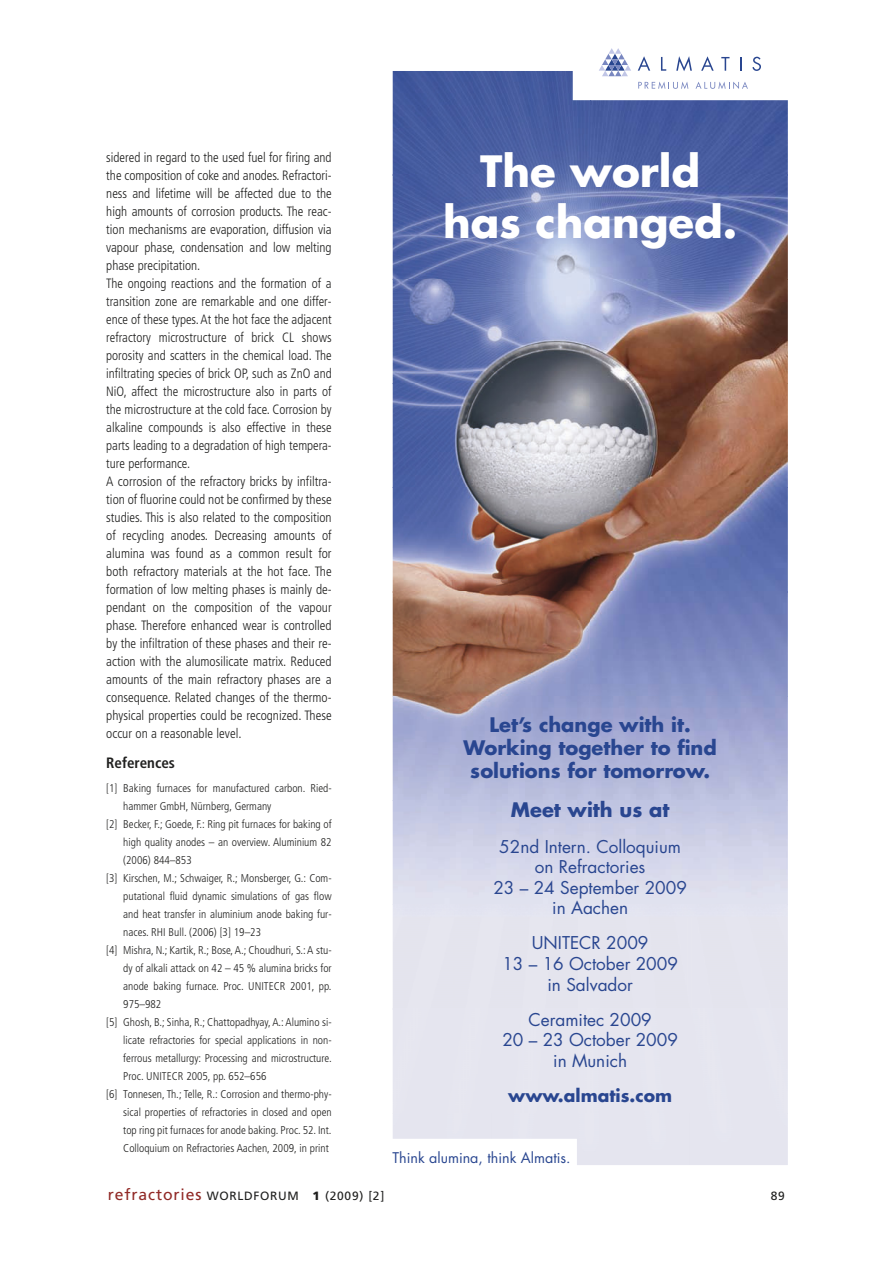
<style>
.page{position:relative;width:893px;height:1263px;background:#fff}
.page>*{position:absolute;margin:0;border:0;box-sizing:border-box;transform-origin:0 0}
.t1{font:700 42px/50.4px "Futura";color:#fff;text-align:center}
.t2{font:700 19.5px/23.4px "Futura";color:#294690;text-align:center}
.t3{font:17.1px/20.5px "Futura";color:#294690;text-align:center}
.t4{font:700 17.1px "Futura";color:#294690}
.t5{font:700 condensed 15px "Frutiger";color:#20201f}
.t6{font:14.25px "Futura";color:#294690}
.t7{font:300 condensed 13.5px/18px "Frutiger";color:#20201f}
.t8{font:12px "Frutiger";letter-spacing:.055em;color:#20201f}
.t9{font:300 condensed 11.25px "Frutiger";color:#20201f}
.s1{font-size:15.75px;color:#912a27}
.s2{font-weight:900}
</style>
<div class="page">
<img style="left:392px;top:71px;width:198px;height:1042px">
<img style="left:590px;top:100px;width:198px;height:1013px">
<svg style="left:661px;top:57px;width:5px;height:14px"></svg>
<svg style="left:676px;top:56px;width:16px;height:15px"></svg>
<svg style="left:701px;top:56px;width:13px;height:15px"></svg>
<svg style="left:721px;top:57px;width:8px;height:14px"></svg>
<svg style="left:740px;top:57px;width:1px;height:14px"></svg>
<svg style="left:752px;top:57px;width:9px;height:14px"></svg>
<svg style="left:638px;top:56px;width:12px;height:15px"></svg>
<svg style="left:638px;top:82px;width:50px;height:7px"></svg>
<svg style="left:695px;top:82px;width:53px;height:7px"></svg>
<svg style="left:599px;top:48px;width:32px;height:28px"></svg>
<p class="t7" style="left:106px;top:149px;width:227px">sidered in regard to the used fuel for firing and the composition of coke and anodes. Refractori&shy;ness and lifetime will be affected due to the high amounts of corrosion products. The reac&shy;tion mechanisms are evaporation, diffusion via vapour phase, condensation and low melting phase precipitation.<br>The ongoing reactions and the formation of a transition zone are remarkable and one differ&shy;ence of these types. At the hot face the adjacent refractory microstructure of brick CL shows porosity and scatters in the chemical load. The infiltrating species of brick OP, such as ZnO and NiO, affect the microstructure also in parts of the microstructure at the cold face. Corrosion by alkaline compounds is also effective in these parts leading to a degradation of high tempera&shy;ture performance.<br>A corrosion of the refractory bricks by infiltra&shy;tion of fluorine could not be confirmed by these studies. This is also related to the composition of recycling anodes. Decreasing amounts of alumina was found as a common result for both refractory materials at the hot face. The formation of low melting phases is mainly de&shy;pendant on the composition of the vapour phase. Therefore enhanced wear is controlled by the infiltration of these phases and their re&shy;action with the alumosilicate matrix. Reduced amounts of the main refractory phases are a consequence. Related changes of the thermo&shy;physical properties could be recognized. These occur on a reasonable level.</p>
<p class="t5" style="left:106px;top:757px;width:70px">References</p>
<p class="t9" style="left:106px;top:784px;width:227px">[1] Baking furnaces for manufactured carbon. Ried-</p>
<p class="t9" style="left:123px;top:802px;width:150px">hammer GmbH, Nürnberg, Germany</p>
<p class="t9" style="left:106px;top:820px;width:227px">[2] Becker, F.; Goede, F.: Ring pit furnaces for baking of</p>
<p class="t9" style="left:123px;top:838px;width:210px">high quality anodes – an overview. Aluminium 82</p>
<p class="t9" style="left:123px;top:856px;width:70px">(2006) 844–853</p>
<p class="t9" style="left:106px;top:874px;width:227px">[3] Kirschen, M.; Schwaiger, R.; Monsberger, G.: Com-</p>
<p class="t9" style="left:123px;top:892px;width:210px">putational fluid dynamic simulations of gas flow</p>
<p class="t9" style="left:123px;top:910px;width:210px">and heat transfer in aluminium anode baking fur-</p>
<p class="t9" style="left:123px;top:928px;width:139px">naces. RHI Bull. (2006) [3] 19–23</p>
<p class="t9" style="left:106px;top:946px;width:227px">[4] Mishra, N.; Kartik, R.; Bose, A.; Choudhuri, S.: A stu-</p>
<p class="t9" style="left:123px;top:964px;width:210px">dy of alkali attack on 42 – 45 % alumina bricks for</p>
<p class="t9" style="left:123px;top:982px;width:210px">anode baking furnace. Proc. UNITECR 2001, pp.</p>
<p class="t9" style="left:123px;top:1000px;width:40px">975–982</p>
<p class="t9" style="left:106px;top:1018px;width:227px">[5] Ghosh, B.; Sinha, R.; Chattopadhyay, A.: Alumino si-</p>
<p class="t9" style="left:123px;top:1036px;width:210px">licate refractories for special applications in non-</p>
<p class="t9" style="left:123px;top:1054px;width:210px">ferrous metallurgy: Processing and microstructure.</p>
<p class="t9" style="left:123px;top:1072px;width:145px">Proc. UNITECR 2005, pp. 652–656</p>
<p class="t9" style="left:106px;top:1090px;width:227px">[6] Tonnesen, Th.; Telle, R.: Corrosion and thermo-phy-</p>
<p class="t9" style="left:123px;top:1108px;width:210px">sical properties of refractories in closed and open</p>
<p class="t9" style="left:123px;top:1126px;width:210px">top ring pit furnaces for anode baking. Proc. 52. Int.</p>
<p class="t9" style="left:123px;top:1144px;width:207px">Colloquium on Refractories Aachen, 2009, in print</p>
<p class="t1" style="left:443px;top:150px;width:295px">The world has changed.</p>
<p class="t2" style="left:464px;top:714px;width:255px">Let’s change with it.<br>Working together to find solutions for tomorrow.</p>
<p class="t2" style="left:511px;top:799px;width:160px">Meet with us at</p>
<p class="t3" style="left:493px;top:837px;width:195px">52nd Intern. Colloquium on Refractories<br>23 – 24 September 2009 in Aachen</p>
<p class="t3" style="left:502px;top:934px;width:177px">UNITECR 2009<br>13 – 16 October 2009 in Salvador</p>
<p class="t3" style="left:502px;top:1010px;width:177px">Ceramitec 2009<br>20 – 23 October 2009 in Munich</p>
<p class="t4" style="left:508px;top:1087px;width:165px">www.almatis.com</p>
<p class="t6" style="left:392px;top:1151px;width:180px">Think alumina, think Almatis.</p>
<p class="t8" style="left:108px;top:1191px;width:278px"><span class="s1">refractories</span> WORLDFORUM <span class="s2">1</span> (2009) [2]</p>
<p class="t8" style="left:771px;top:1191px;width:16px">89</p>
</div>
